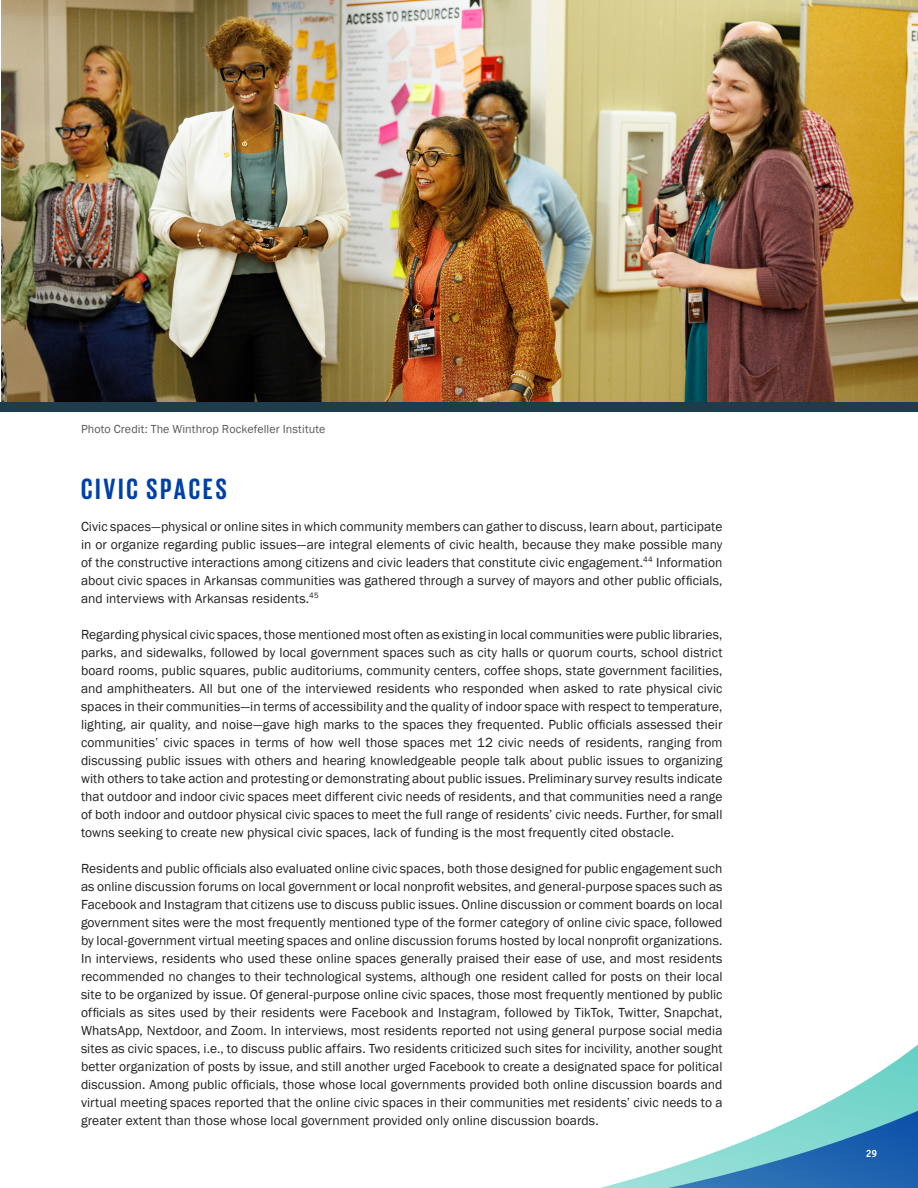
<style>
.page{position:relative;width:918px;height:1188px;background:#fff}
.page>*{position:absolute;margin:0;border:0;box-sizing:border-box;transform-origin:0 0}
.BODY_Head{font:700 30px "Giorgio Sans";letter-spacing:.1em;color:#0040a6}
.Body{font:13.5px/18px "Franklin Gothic";letter-spacing:.005em;color:#231f20;text-align:justify}
.Body-2{font:12px "Franklin Gothic";letter-spacing:.01em;color:#57585a}
.t1{font:700 10.5px "Officina Sans";color:#fff}
</style>
<div class="page">
<svg style="left:600px;top:1044px;width:318px;height:144px"></svg>
<img style="left:2px;top:0;width:916px;height:402px">
<div style="left:0;top:402px;width:918px;height:9px;background:#1d3d4d"></div>
<p class="Body-2" style="left:81px;top:421px;width:246px">Photo Credit: The Winthrop Rockefeller Institute</p>
<p class="BODY_Head" style="left:81px;top:474px;width:147px">CIVIC SPACES</p>
<p class="Body" style="left:81px;top:518px;width:643px">Civic spaces—physical or online sites in which community members can gather to discuss, learn about, participate in or organize regarding public issues—are integral elements of civic health, because they make possible many of the constructive interactions among citizens and civic leaders that constitute civic engagement.<sup>44</sup> Information about civic spaces in Arkansas communities was gathered through a survey of mayors and other public officials, and interviews with Arkansas residents.<sup>45</sup></p>
<p class="Body" style="left:81px;top:626px;width:643px">Regarding physical civic spaces, those mentioned most often as existing in local communities were public libraries, parks, and sidewalks, followed by local government spaces such as city halls or quorum courts, school district board rooms, public squares, public auditoriums, community centers, coffee shops, state government facilities, and amphitheaters. All but one of the interviewed residents who responded when asked to rate physical civic spaces in their communities—in terms of accessibility and the quality of indoor space with respect to temperature, lighting, air quality, and noise—gave high marks to the spaces they frequented. Public officials assessed their communities’ civic spaces in terms of how well those spaces met 12 civic needs of residents, ranging from discussing public issues with others and hearing knowledgeable people talk about public issues to organizing with others to take action and protesting or demonstrating about public issues. Preliminary survey results indicate that outdoor and indoor civic spaces meet different civic needs of residents, and that communities need a range of both indoor and outdoor physical civic spaces to meet the full range of residents’ civic needs. Further, for small towns seeking to create new physical civic spaces, lack of funding is the most frequently cited obstacle.</p>
<p class="Body" style="left:81px;top:860px;width:643px">Residents and public officials also evaluated online civic spaces, both those designed for public engagement such as online discussion forums on local government or local nonprofit websites, and general-purpose spaces such as Facebook and Instagram that citizens use to discuss public issues. Online discussion or comment boards on local government sites were the most frequently mentioned type of the former category of online civic space, followed by local-government virtual meeting spaces and online discussion forums hosted by local nonprofit organizations.<br>In interviews, residents who used these online spaces generally praised their ease of use, and most residents recommended no changes to their technological systems, although one resident called for posts on their local site to be organized by issue. Of general-purpose online civic spaces, those most frequently mentioned by public officials as sites used by their residents were Facebook and Instagram, followed by TikTok, Twitter, Snapchat, WhatsApp, Nextdoor, and Zoom. In interviews, most residents reported not using general purpose social media sites as civic spaces, i.e., to discuss public affairs. Two residents criticized such sites for incivility, another sought better organization of posts by issue, and still another urged Facebook to create a designated space for political discussion. Among public officials, those whose local governments provided both online discussion boards and virtual meeting spaces reported that the online civic spaces in their communities met residents’ civic needs to a greater extent than those whose local government provided only online discussion boards.</p>
<p class="t1" style="left:866px;top:1147px;width:13px">29</p>
</div>
